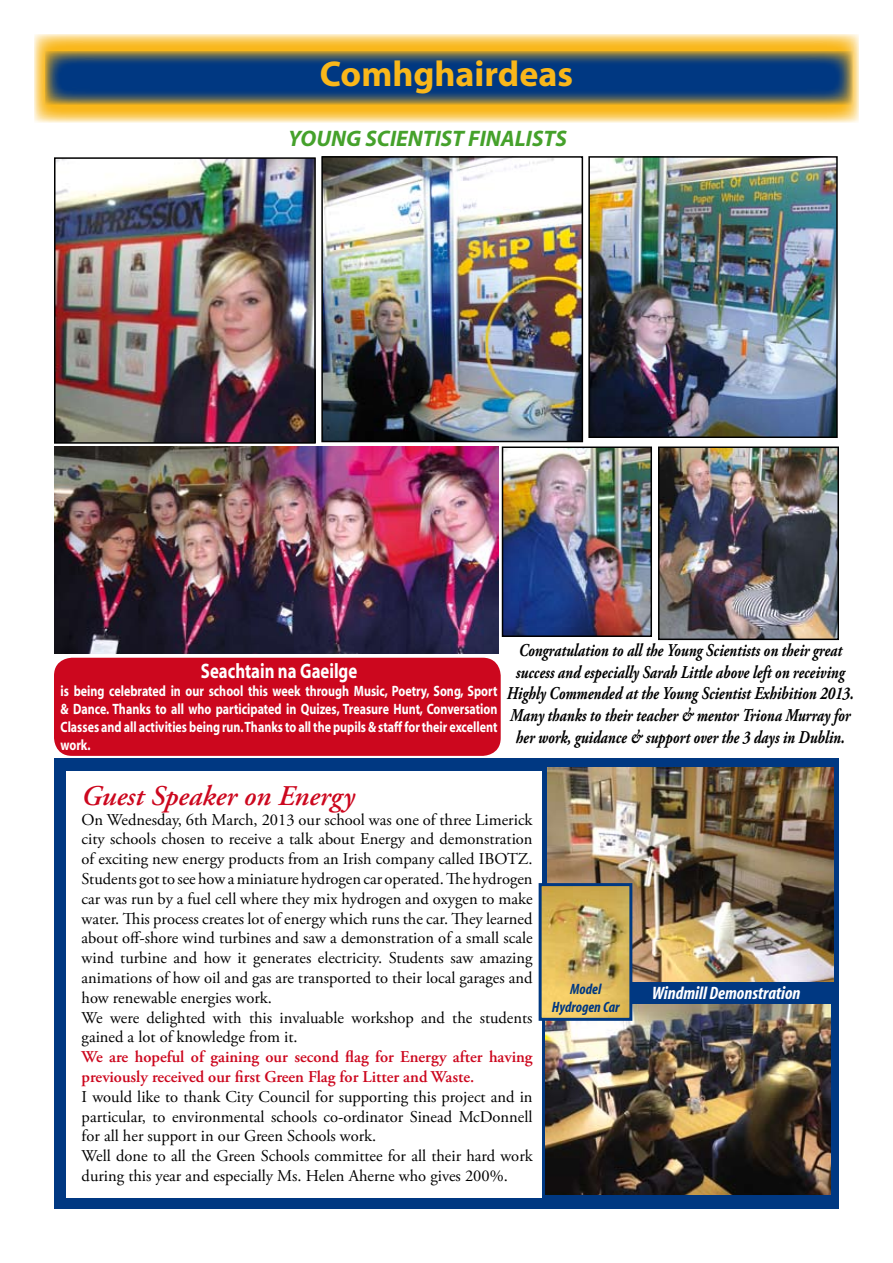
<style>
.page{position:relative;width:893px;height:1263px;background:#fff}
.page>*{position:absolute;margin:0;border:0;box-sizing:border-box;transform-origin:0 0}
.t1{font:700 36px "Myriad";color:#f9b71a}
.t2{font:italic 600 28.5px "Adobe Garamond Pro";color:#cc071e}
.t3{font:italic 700 22.5px "Myriad";color:#45a12b}
.t4{font:700 21px "Myriad";color:#fff;scale:.8 1}
.t5{font:italic 700 18px/21.6px "Adobe Garamond Pro";color:#000;text-align:center;scale:.8 1}
.t6{font:italic 700 condensed 18px "Myriad";color:#fff}
.t7{font:16.5px/19.8px "Adobe Garamond Pro";color:#000}
.t8{font:600 16.5px/19.8px "Adobe Garamond Pro";color:#cc071e}
.t9{font:700 15px/18px "Myriad";color:#fff;text-align:justify;scale:.8 1}
.t10{font:italic 700 condensed 15px/18px "Myriad";color:#003882;text-align:center}
</style>
<div class="page">
<svg style="left:34px;top:34px;width:825px;height:88px;background:#faca57"></svg>
<svg style="left:45px;top:51px;width:808px;height:54px;background:#2e4f6e"></svg>
<img style="left:324px;top:159px;width:256px;height:280px">
<div style="left:321px;top:156px;width:262px;height:286px;border:2px solid #000"></div>
<img style="left:591px;top:159px;width:244px;height:276px">
<div style="left:588px;top:156px;width:250px;height:282px;border:2px solid #000"></div>
<img style="left:505px;top:449px;width:144px;height:185px">
<div style="left:502px;top:446px;width:150px;height:191px;border:2px solid #000"></div>
<div style="left:54px;top:759px;width:785px;height:450px;background:#003882"></div>
<img style="left:548px;top:767px;width:285px;height:214px">
<img style="left:545px;top:1005px;width:286px;height:189px">
<div style="left:66px;top:770px;width:476px;height:427px;background:#fff"></div>
<img style="left:543px;top:887px;width:85px;height:130px">
<div style="left:539px;top:883px;width:93px;height:138px;border:3px solid #003882"></div>
<div style="left:54px;top:658px;width:447px;height:98px;background:#cc071e;border-radius:18px"></div>
<img style="left:57px;top:160px;width:256px;height:281px">
<div style="left:54px;top:157px;width:262px;height:287px;border:2px solid #000"></div>
<img style="left:54px;top:446px;width:445px;height:208px">
<img style="left:661px;top:449px;width:175px;height:188px">
<div style="left:658px;top:446px;width:181px;height:194px;border:2px solid #000"></div>
<h1 class="t1" style="left:320px;top:56px;width:255px">Comhghairdeas</h1>
<h3 class="t3" style="left:289px;top:127px;width:146px">YOUNG SCIENTIST</h3>
<h3 class="t3" style="left:468px;top:127px;width:58px">FINALISTS</h3>
<p class="t4" style="left:201px;top:660px;width:197px">Seachtain na Gaeilge</p>
<p class="t9" style="left:61px;top:682px;width:548px">is being celebrated in our school this week through Music, Poetry, Song, Sport &amp; Dance. Thanks to all who participated in Quizes, Treasure Hunt, Conversation Classes and all activities being run. Thanks to all the pupils &amp; staff for their excellent work.</p>
<p class="t5" style="left:507px;top:640px;width:435px">Congratulation to all the Young Scientists on their great success and especially Sarah Little above left on receiving Highly Commended at the Young Scientist Exhibition 2013.<br>Many thanks to their teacher &amp; mentor Triona Murray for her work, guidance &amp; support over the 3 days in Dublin.</p>
<h2 class="t2" style="left:82px;top:779px;width:275px">Guest Speaker on Energy</h2>
<p class="t7" style="left:82px;top:810px;width:453px">On Wednesday, 6th March, 2013 our school was one of three Limerick city schools chosen to receive a talk about Energy and demonstration of exciting new energy products from an Irish company called IBOTZ.<br>Students got to see how a miniature hydrogen car operated. The hydrogen car was run by a fuel cell where they mix hydrogen and oxygen to make water. This process creates lot of energy which runs the car. They learned about off-shore wind turbines and saw a demonstration of a small scale wind turbine and how it generates electricity. Students saw amazing animations of how oil and gas are transported to their local garages and how renewable energies work.<br>We were delighted with this invaluable workshop and the students gained a lot of knowledge from it.</p>
<p class="t8" style="left:82px;top:1047px;width:453px">We are hopeful of gaining our second flag for Energy after having previously received our first Green Flag for Litter and Waste.</p>
<p class="t7" style="left:82px;top:1087px;width:452px">I would like to thank City Council for supporting this project and in particular, to environmental schools co-ordinator Sinead McDonnell for all her support in our Green Schools work.<br>Well done to all the Green Schools committee for all their hard work during this year and especially Ms. Helen Aherne who gives 200%.</p>
<p class="t10" style="left:552px;top:980px;width:69px">Model<br>Hydrogen Car</p>
<p class="t6" style="left:652px;top:984px;width:150px">Windmill Demonstration</p>
</div>
